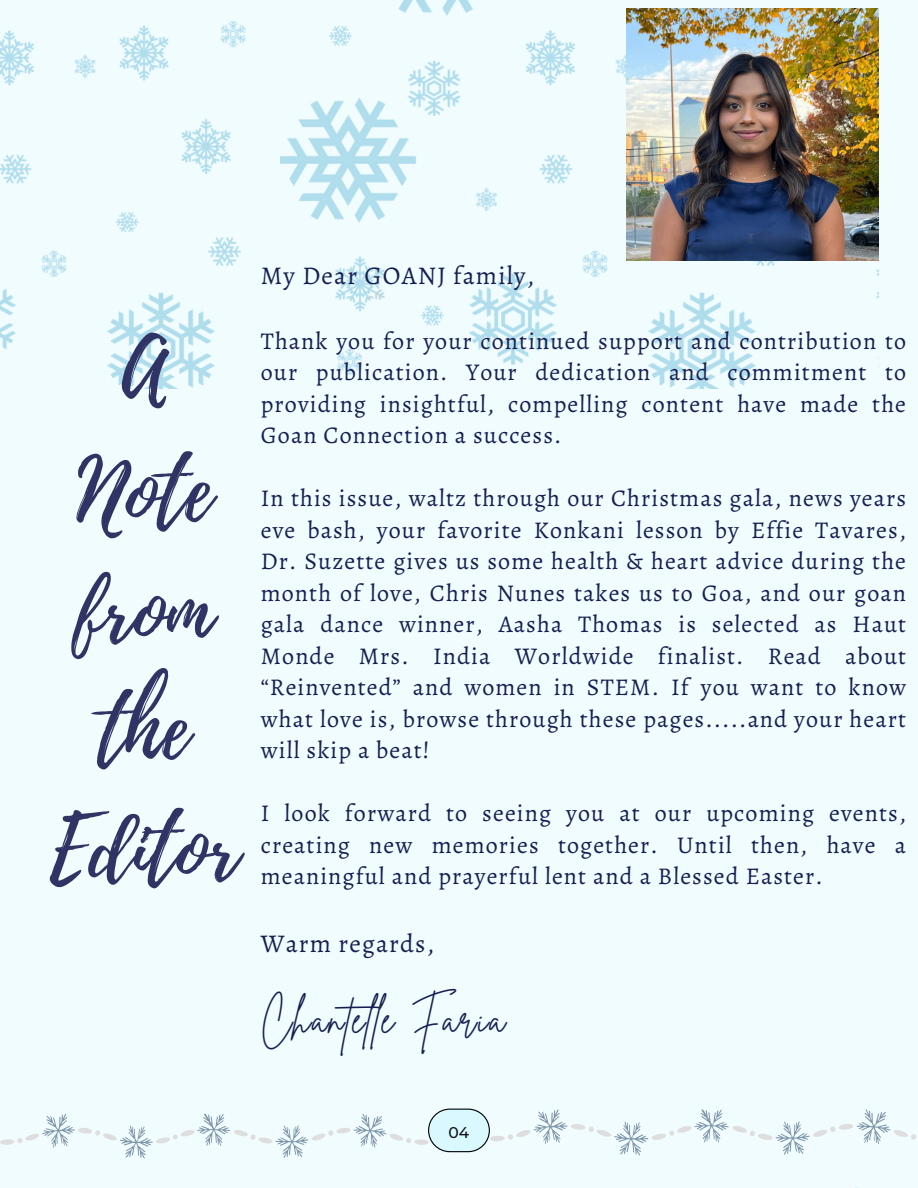
<style>
.page{position:relative;width:918px;height:1188px;background:#f1fcff}
.page>*{position:absolute;margin:0;border:0;box-sizing:border-box;transform-origin:0 0}
.t1{font:85.5px/118.8px "Playlist Script";color:#303465;text-align:center}
.t2{font:40.2px "Brittany Signature";letter-spacing:.045em;color:#171f52}
.t3{font:25.5px "Alegreya";letter-spacing:.045em;color:#171f52}
.t4{font:24px/31.5px "Alegreya";letter-spacing:.045em;color:#171f52;text-align:justify}
.t5{font:500 15.45px "Montserrat";color:#111}
</style>
<div class="page">
<svg style="left:0;top:1109px;width:916px;height:50px"></svg>
<img style="left:0;top:0;width:879px;height:388px">
<img style="left:626px;top:9px;width:252px;height:252px">
<p class="t3" style="left:261px;top:258px;width:275px">My Dear GOANJ family,</p>
<h1 class="t1" style="left:50px;top:316px;width:190px">A<br>Note from the<br>Editor</h1>
<p class="t4" style="left:261px;top:325px;width:647px">Thank you for your continued support and contribution to our publication. Your dedication and commitment to providing insightful, compelling content have made the Goan Connection a success.</p>
<p class="t4" style="left:261px;top:483px;width:647px">In this issue, waltz through our Christmas gala, news years eve bash, your favorite Konkani lesson by Effie Tavares, Dr. Suzette gives us some health &amp; heart advice during the month of love, Chris Nunes takes us to Goa, and our goan gala dance winner, Aasha Thomas is selected as Haut Monde Mrs. India Worldwide finalist. Read about “Reinvented” and women in STEM. If you want to know what love is, browse through these pages.....and your heart will skip a beat!</p>
<p class="t4" style="left:261px;top:798px;width:647px">I look forward to seeing you at our upcoming events, creating new memories together. Until then, have a meaningful and prayerful lent and a Blessed Easter.</p>
<p class="t3" style="left:261px;top:926px;width:175px">Warm regards,</p>
<p class="t2" style="left:261px;top:992px;width:246px">Chantelle Faria</p>
<p class="t5" style="left:449px;top:1123px;width:22px">04</p>
</div>
